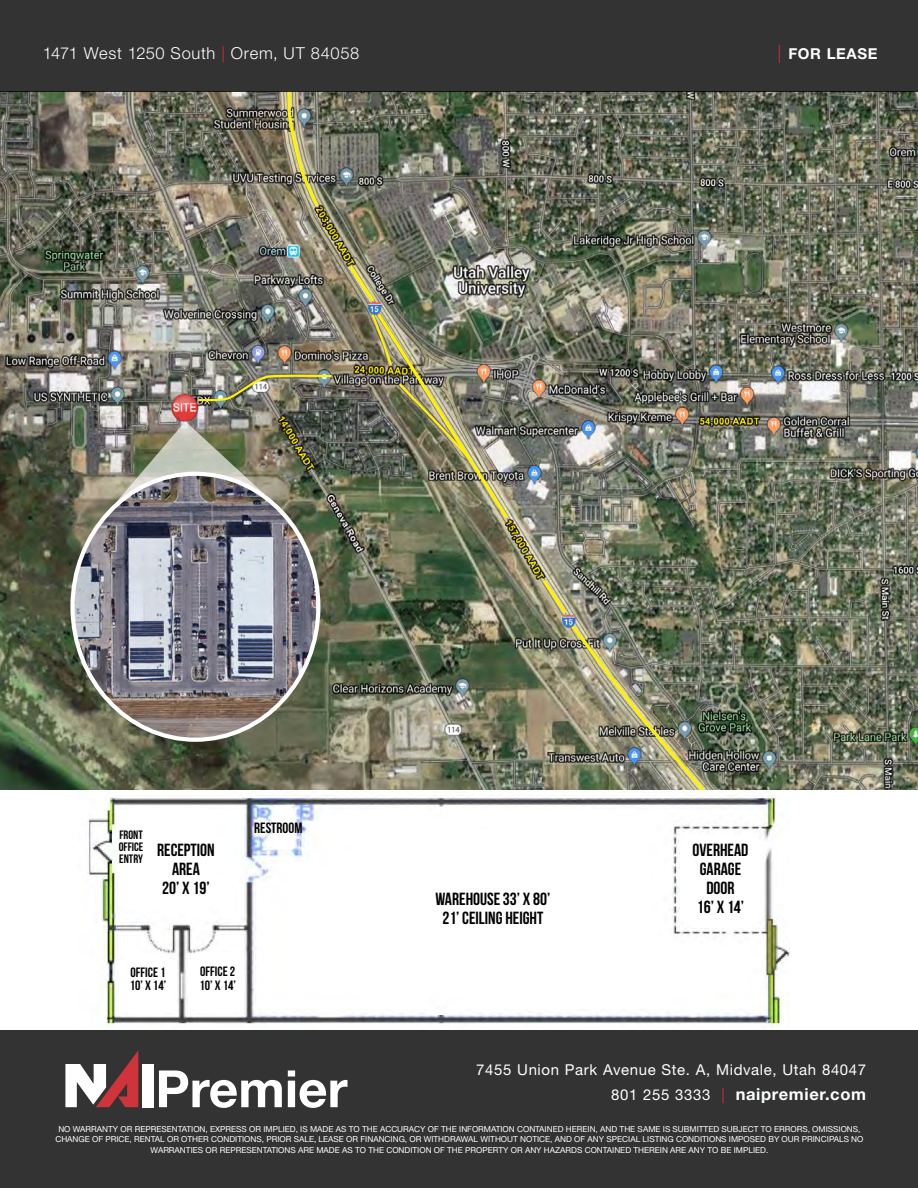
<style>
.page{position:relative;width:918px;height:1188px;background:#fff}
.page>*{position:absolute;margin:0;border:0;box-sizing:border-box;transform-origin:0 0}
.t1{font:32.85px "Centennial LT Std";color:#fff}
.t2{font:17.55px/18.9px "Bebas Neue";color:#000;text-align:center}
.t3{font:300 16.5px "Helvetica Neue LT Std";letter-spacing:.035em;color:#fcfeff}
.t4{font:700 16.5px "Helvetica Neue LT Std";letter-spacing:.04em;color:#fcfeff}
.t5{font:15px "Helvetica Neue LT Std";letter-spacing:.04em;color:#fcfeff}
.t6{font:700 15px "Helvetica Neue LT Std";letter-spacing:.04em;color:#fff}
.t7{font:14.85px "Bebas Neue";color:#000}
.t8{font:13.5px/13.5px "Bebas Neue";color:#000}
.t9{font:12.15px/12.1px "Bebas Neue";color:#000;text-align:justify}
.t10{font:8.25px/10.5px "Helvetica Neue LT Std";color:#fff;text-align:center}
.s1{color:#ce2b38}
.s2{font-weight:300;font-size:18px;color:#ce2b38}
.s3{font-weight:400;font-size:15px;color:#fff}
.s4{font-weight:400;font-size:15px;color:#ce2b38}
</style>
<div class="page">
<img style="left:78px;top:789px;width:711px;height:239px">
<div style="left:442px;top:829px;width:121px;height:161px;background:#fff;border-radius:16px"></div>
<div style="left:118px;top:807px;width:98px;height:104px;background:#fff;border-radius:16px"></div>
<div style="left:273px;top:807px;width:21px;height:43px;background:#fff;border-radius:3px"></div>
<div style="left:119px;top:953px;width:56px;height:62px;background:#fff;border-radius:16px"></div>
<div style="left:188px;top:953px;width:57px;height:61px;background:#fff;border-radius:16px"></div>
<div style="left:680px;top:834px;width:82px;height:94px;background:#fff;border-radius:16px"></div>
<img style="left:0;top:91px;width:918px;height:698px">
<img style="left:570px;top:623px;width:315px;height:166px">
<svg style="left:540px;top:576px;width:30px;height:41px"></svg>
<img style="left:287px;top:91px;width:33px;height:118px">
<img style="left:196px;top:374px;width:138px;height:30px">
<img style="left:346px;top:262px;width:165px;height:260px">
<img style="left:101px;top:421px;width:182px;height:53px">
<img style="left:73px;top:474px;width:245px;height:266px">
<div style="left:0;top:0;width:918px;height:91px;background:#333"></div>
<div style="left:0;top:1030px;width:918px;height:158px;background:#333"></div>
<div style="left:142px;top:1064px;width:12px;height:43px;background:#fff"></div>
<svg style="left:65px;top:1051px;width:73px;height:56px"></svg>
<svg style="left:159px;top:1071px;width:123px;height:37px"></svg>
<svg style="left:288px;top:1071px;width:59px;height:37px"></svg>
<h1 class="t1" style="left:789px;top:29px;width:26px">N</h1>
<h3 class="t3" style="left:43px;top:43px;width:318px">1471 West 1250 South <span class="s1">|</span> Orem, UT 84058</h3>
<h3 class="t6" style="left:777px;top:44px;width:102px"><span class="s2">|</span> FOR LEASE</h3>
<h3 class="t9" style="left:119px;top:829px;width:26px">FRONT OFFICE ENTRY</h3>
<h2 class="t2" style="left:157px;top:841px;width:59px">RECEPTION<br>AREA<br>20’ X 19’</h2>
<h3 class="t7" style="left:254px;top:820px;width:50px">RESTROOM</h3>
<h3 class="t8" style="left:130px;top:965px;width:38px">OFFICE 1<br>10’ X 14’</h3>
<h3 class="t8" style="left:199px;top:965px;width:38px">OFFICE 2<br>10’ X 14’</h3>
<h2 class="t2" style="left:435px;top:889px;width:117px">WAREHOUSE 33’ X 80’<br>21’ CEILING HEIGHT</h2>
<h2 class="t2" style="left:693px;top:841px;width:57px">OVERHEAD<br>GARAGE<br>DOOR<br>16’ X 14’</h2>
<h3 class="t5" style="left:476px;top:1061px;width:391px">7455 Union Park Avenue Ste. A, Midvale, Utah 84047</h3>
<h3 class="t4" style="left:611px;top:1084px;width:256px"><span class="s3">801 255 3333</span> <span class="s4">|</span> naipremier.com</h3>
<p class="t10" style="left:55px;top:1123px;width:810px">NO WARRANTY OR REPRESENTATION, EXPRESS OR IMPLIED, IS MADE AS TO THE ACCURACY OF THE INFORMATION CONTAINED HEREIN, AND THE SAME IS SUBMITTED SUBJECT TO ERRORS, OMISSIONS,<br>CHANGE OF PRICE, RENTAL OR OTHER CONDITIONS, PRIOR SALE, LEASE OR FINANCING, OR WITHDRAWAL WITHOUT NOTICE, AND OF ANY SPECIAL LISTING CONDITIONS IMPOSED BY OUR PRINCIPALS NO<br>WARRANTIES OR REPRESENTATIONS ARE MADE AS TO THE CONDITION OF THE PROPERTY OR ANY HAZARDS CONTAINED THEREIN ARE ANY TO BE IMPLIED.</p>
</div>
